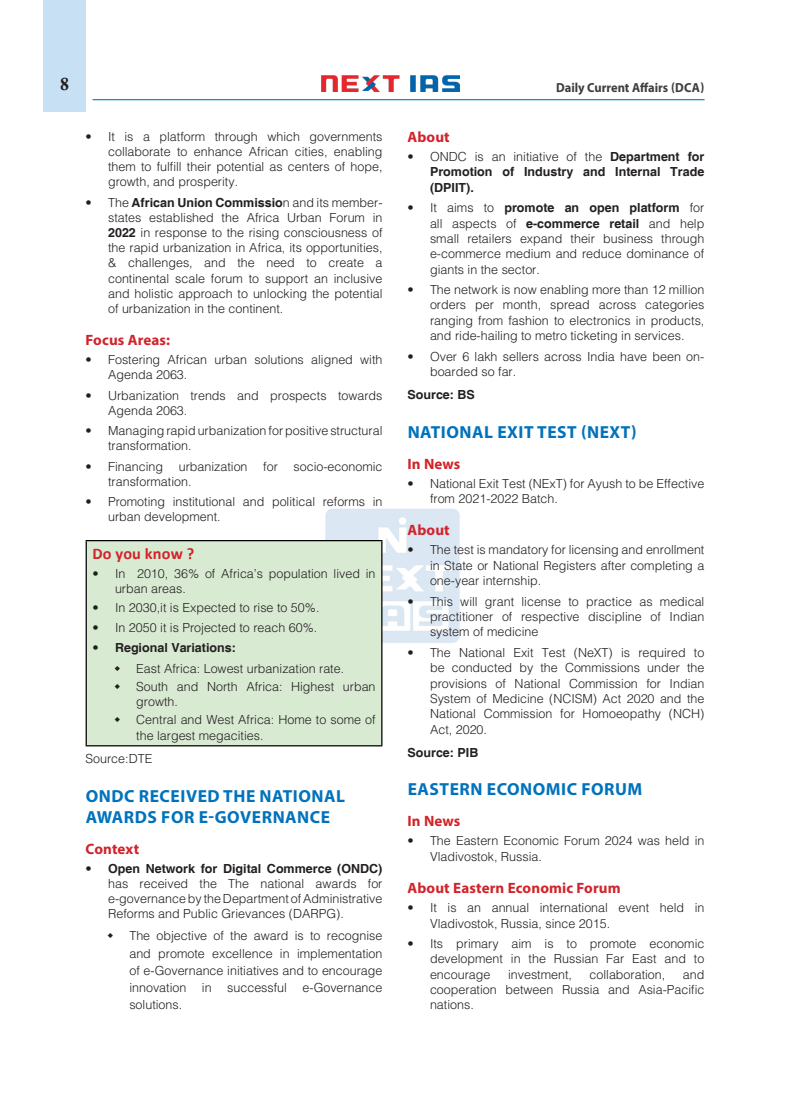
<style>
.page{position:relative;width:790px;height:1098px;background:#fff}
.page>*{position:absolute;margin:0;border:0;box-sizing:border-box;transform-origin:0 0}
.H-1{font:700 17.5px/21.2px "Myriad Pro";letter-spacing:.03em;color:#0072bc}
.t1{font:17.5px "Calis MT Bol";color:#231f20}
.H-2{font:700 16.25px "Calibri";letter-spacing:.01em;color:#d1232a}
.H-2-2{font:700 15px "Myriad Pro";letter-spacing:.01em;color:#d1232a}
.t2{font:700 13.12px "Myriad Pro";color:#3e3e3f;scale:.95 1}
.body{font:300 12.5px/15.4px "Helvetica";color:#231f20;text-align:justify}
.body-2{font:700 12.5px/15.4px "Helvetica";color:#231f20;text-align:justify}
.s1{font-weight:700}
.s2{font-weight:300}
</style>
<div class="page">
<div style="left:43px;top:0;width:42px;height:112px;background:#c7e0f3"></div>
<img style="left:321px;top:76px;width:138px;height:15px">
<hr style="left:92px;top:99px;width:612px;height:1px;background:#008fd5">
<img style="left:325px;top:508px;width:135px;height:138px">
<div style="left:86px;top:540px;width:295px;height:205px;background:#d9ead3"></div>
<hr style="left:86px;top:540px;width:296px;height:1px;background:#000">
<hr style="left:86px;top:541px;width:1px;height:204px;background:#000">
<hr style="left:381px;top:541px;width:1px;height:204px;background:#000">
<hr style="left:86px;top:745px;width:296px;height:1px;background:#000">
<h1 class="t1" style="left:60px;top:74px;width:10px">8</h1>
<p class="t2" style="left:555px;top:79px;width:157px">Daily Current Affairs (DCA)</p>
<p class="body" style="left:108px;top:128px;width:276px;text-indent:-22px">• It is a platform through which governments collaborate to enhance African cities, enabling them to fulfill their potential as centers of hope, growth, and prosperity.</p>
<p class="body" style="left:108px;top:194px;width:276px;text-indent:-22px">• The <span class="s1">African Union Commissio</span>n and its member&shy;states established the Africa Urban Forum in <span class="s1">2022</span> in response to the rising consciousness of the rapid urbanization in Africa, its opportunities, &amp; challenges, and the need to create a continental scale forum to support an inclusive and holistic approach to unlocking the potential of urbanization in the continent.</p>
<p class="H-2-2" style="left:86px;top:330px;width:86px">Focus Areas:</p>
<p class="body" style="left:108px;top:352px;width:276px;text-indent:-22px">• Fostering African urban solutions aligned with<br>Agenda 2063.</p>
<p class="body" style="left:108px;top:387px;width:276px;text-indent:-22px">• Urbanization trends and prospects towards<br>Agenda 2063.</p>
<p class="body" style="left:108px;top:422px;width:276px;text-indent:-22px">• Managing rapid urbanization for positive structural transformation.</p>
<p class="body" style="left:86px;top:458px;width:79px">• Financing</p>
<p class="body" style="left:179px;top:458px;width:70px">urbanization</p>
<p class="body" style="left:263px;top:458px;width:16px">for</p>
<p class="body" style="left:293px;top:458px;width:90px">socio-economic</p>
<p class="body" style="left:108px;top:473px;width:85px">transformation.</p>
<p class="body" style="left:108px;top:493px;width:276px;text-indent:-22px">• Promoting institutional and political reforms in urban development.</p>
<p class="H-2" style="left:92px;top:542px;width:103px">Do you know ?</p>
<p class="body" style="left:115px;top:565px;width:262px;line-height:14.9px;text-indent:-22px">• In 2010, 36% of Africa’s population lived in urban areas.</p>
<p class="body" style="left:92px;top:600px;width:228px">• In 2030,it is Expected to rise to 50%.</p>
<p class="body" style="left:92px;top:619px;width:226px">• In 2050 it is Projected to reach 60%.</p>
<p class="body-2" style="left:92px;top:640px;width:145px"><span class="s2">•</span> Regional Variations:</p>
<p class="body" style="left:136px;top:660px;width:209px">East Africa: Lowest urbanization rate.</p>
<p class="body" style="left:136px;top:678px;width:241px">South and North Africa: Highest urban growth.</p>
<p class="body" style="left:136px;top:711px;width:241px">Central and West Africa: Home to some of the largest megacities.</p>
<p class="body" style="left:86px;top:750px;width:68px">Source:DTE</p>
<p class="H-1" style="left:86px;top:784px;width:261px">ONDC RECEIVED THE NATIONAL<br>AWARDS FOR E-GOVERNANCE</p>
<p class="H-2-2" style="left:86px;top:838px;width:55px">Context</p>
<p class="body" style="left:108px;top:860px;width:276px;text-indent:-22px">• <span class="s1">Open Network for Digital Commerce (ONDC) </span>has received the The national awards for e-governance by the Department of Administrative Reforms and Public Grievances (DARPG).</p>
<p class="body" style="left:129px;top:927px;width:254px;line-height:17.1px">The objective of the award is to recognise and promote excellence in implementation of e-Governance initiatives and to encourage innovation in successful e-Governance solutions.</p>
<p class="H-2-2" style="left:407px;top:127px;width:44px">About</p>
<p class="body-2" style="left:430px;top:149px;width:276px;text-indent:-22px"><span class="s2">• ONDC is an initiative of the</span> Department for Promotion of Industry and Internal Trade (DPIIT).</p>
<p class="body" style="left:430px;top:200px;width:276px;text-indent:-22px">• It aims to <span class="s1">promote an open platform</span> for all aspects of <span class="s1">e-commerce retail</span> and help small retailers expand their business through e-commerce medium and reduce dominance of giants in the sector.</p>
<p class="body" style="left:430px;top:281px;width:276px;text-indent:-22px">• The network is now enabling more than 12 million orders per month, spread across categories ranging from fashion to electronics in products, and ride-hailing to metro ticketing in services.</p>
<p class="body" style="left:430px;top:348px;width:276px;text-indent:-22px">• Over 6 lakh sellers across India have been on&shy;boarded so far.</p>
<p class="body-2" style="left:407px;top:387px;width:69px">Source: BS</p>
<p class="H-1" style="left:407px;top:420px;width:230px">NATIONAL EXIT TEST (NEXT)</p>
<p class="H-2-2" style="left:407px;top:454px;width:54px">In News</p>
<p class="body" style="left:430px;top:475px;width:276px;text-indent:-22px">• National Exit Test (NExT) for Ayush to be Effective from 2021-2022 Batch.</p>
<p class="H-2-2" style="left:407px;top:520px;width:44px">About</p>
<p class="body" style="left:430px;top:542px;width:276px;text-indent:-22px">• The test is mandatory for licensing and enrollment in State or National Registers after completing a one-year internship.</p>
<p class="body" style="left:430px;top:593px;width:276px;text-indent:-22px">• This will grant license to practice as medical practitioner of respective discipline of Indian system of medicine</p>
<p class="body" style="left:430px;top:644px;width:276px;text-indent:-22px">• The National Exit Test (NeXT) is required to be conducted by the Commissions under the provisions of National Commission for Indian System of Medicine (NCISM) Act 2020 and the National Commission for Homoeopathy (NCH)<br>Act, 2020.</p>
<p class="body-2" style="left:407px;top:745px;width:72px">Source: PIB</p>
<p class="H-1" style="left:407px;top:778px;width:236px">EASTERN ECONOMIC FORUM</p>
<p class="H-2-2" style="left:407px;top:811px;width:54px">In News</p>
<p class="body" style="left:430px;top:833px;width:276px;text-indent:-22px">• The Eastern Economic Forum 2024 was held in<br>Vladivostok, Russia.</p>
<p class="H-2-2" style="left:407px;top:878px;width:214px">About Eastern Economic Forum</p>
<p class="body" style="left:430px;top:899px;width:276px;text-indent:-22px">• It is an annual international event held in<br>Vladivostok, Russia, since 2015.</p>
<p class="body" style="left:430px;top:935px;width:276px;text-indent:-22px">• Its primary aim is to promote economic development in the Russian Far East and to encourage</p>
<p class="body" style="left:430px;top:966px;width:276px;text-indent:253px">and cooperation between Russia and Asia-Pacific nations.</p>
<p class="body" style="left:507px;top:966px;width:65px">investment,</p>
<p class="body" style="left:589px;top:966px;width:77px">collaboration,</p>
</div>
